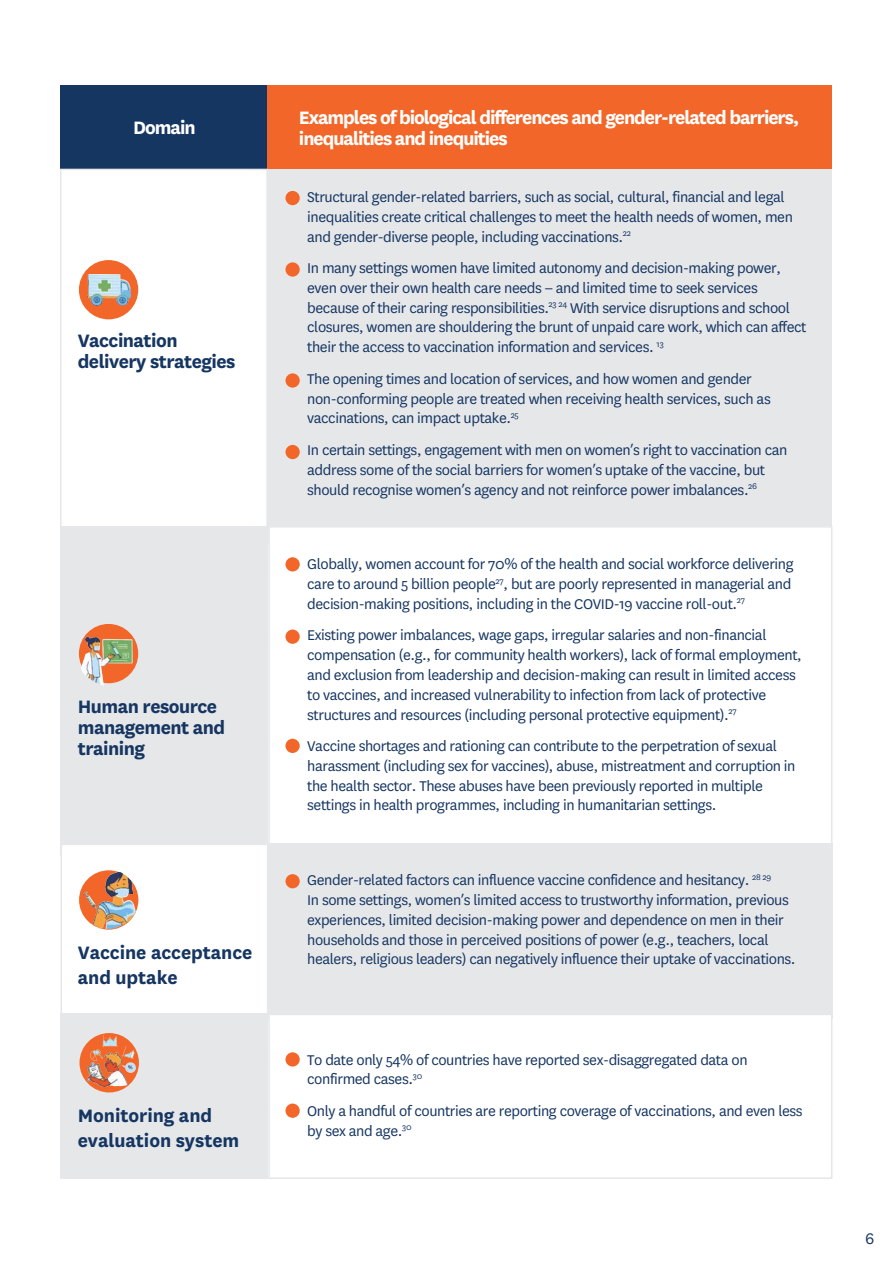
<style>
.page{position:relative;width:893px;height:1263px;background:#fff}
.page>*{position:absolute;margin:0;border:0;box-sizing:border-box;transform-origin:0 0}
.t1{font:700 21px/21px "Test National";letter-spacing:-.05em;color:#fff}
.t2{font:700 21px/21px "Test National";letter-spacing:-.025em;color:#163662}
.t3{font:700 21px/25.2px "Test National";letter-spacing:-.005em;color:#163662}
.t4{font:18px "Test National";color:#163662}
.t5{font:16.5px/19.8px "Test National";letter-spacing:-.025em;color:#163662}
.s1{font-family:"Myriad Pro"}
</style>
<div class="page">
<div style="left:60px;top:85px;width:208px;height:84px;background:#163662"></div>
<div style="left:268px;top:85px;width:564px;height:84px;background:#f26729"></div>
<svg style="left:60px;top:169px;width:208px;height:375px"></svg>
<div style="left:268px;top:169px;width:564px;height:375px;background:#e6e7e9"></div>
<div style="left:61px;top:526px;width:207px;height:330px;background:#e6e7e9"></div>
<svg style="left:268px;top:528px;width:564px;height:316px"></svg>
<svg style="left:61px;top:845px;width:207px;height:169px"></svg>
<div style="left:268px;top:844px;width:564px;height:175px;background:#e6e7e9"></div>
<div style="left:61px;top:1014px;width:207px;height:165px;background:#e6e7e9"></div>
<svg style="left:268px;top:1015px;width:564px;height:164px"></svg>
<div style="left:79px;top:624px;width:59px;height:59px;background:#f26729;border-radius:50%"></div>
<img style="left:82px;top:636px;width:50px;height:49px">
<div style="left:79px;top:260px;width:59px;height:59px;background:#f26729;border-radius:50%"></div>
<img style="left:88px;top:275px;width:42px;height:31px">
<svg style="left:79px;top:870px;width:59px;height:60px"></svg>
<img style="left:83px;top:873px;width:52px;height:55px">
<div style="left:80px;top:1033px;width:59px;height:59px;background:#f26729;border-radius:50%"></div>
<img style="left:87px;top:1035px;width:49px;height:52px">
<div style="left:285px;top:191px;width:15px;height:14px;background:#f26729;border-radius:50%"></div>
<div style="left:285px;top:262px;width:15px;height:15px;background:#f26729;border-radius:50%"></div>
<div style="left:285px;top:373px;width:15px;height:15px;background:#f26729;border-radius:50%"></div>
<div style="left:285px;top:445px;width:15px;height:14px;background:#f26729;border-radius:50%"></div>
<div style="left:285px;top:557px;width:15px;height:14px;background:#f26729;border-radius:50%"></div>
<div style="left:285px;top:629px;width:15px;height:15px;background:#f26729;border-radius:50%"></div>
<div style="left:285px;top:739px;width:15px;height:14px;background:#f26729;border-radius:50%"></div>
<div style="left:285px;top:874px;width:15px;height:14px;background:#f26729;border-radius:50%"></div>
<div style="left:285px;top:1052px;width:15px;height:14px;background:#f26729;border-radius:50%"></div>
<div style="left:285px;top:1103px;width:15px;height:15px;background:#f26729;border-radius:50%"></div>
<p class="t1" style="left:133px;top:116px;width:64px">Domain</p>
<p class="t1" style="left:299px;top:105px;width:502px">Examples of biological differences and gender-related barriers, inequalities and inequities</p>
<p class="t2" style="left:78px;top:328px;width:159px">Vaccination delivery strategies</p>
<p class="t2" style="left:78px;top:695px;width:149px">Human resource management and training</p>
<p class="t3" style="left:78px;top:938px;width:176px">Vaccine acceptance and uptake</p>
<p class="t3" style="left:78px;top:1102px;width:163px">Monitoring and evaluation system</p>
<p class="t5" style="left:307px;top:186px;width:487px">Structural gender-related barriers, such as social, cultural, financial and legal inequalities create critical challenges to meet the health needs of women, men and gender-diverse people, including vaccinations.<sup>22</sup></p>
<p class="t5" style="left:307px;top:257px;width:501px">In many settings women have limited autonomy and decision-making power, even over their own health care needs <span class="s1">–</span> and limited time to seek services because of their caring responsibilities.<sup>23</sup> <sup>24</sup> With service disruptions and school closures, women are shouldering the brunt of unpaid care work, which can affect their the access to vaccination information and services. <sup>13</sup></p>
<p class="t5" style="left:307px;top:368px;width:465px">The opening times and location of services, and how women and gender non-conforming people are treated when receiving health services, such as vaccinations, can impact uptake.<sup>25</sup></p>
<p class="t5" style="left:307px;top:439px;width:482px">In certain settings, engagement with men on women<span class="s1">’</span>s right to vaccination can address some of the social barriers for women<span class="s1">’</span>s uptake of the vaccine, but should recognise women<span class="s1">’</span>s agency and not reinforce power imbalances.<sup>26</sup></p>
<p class="t5" style="left:307px;top:553px;width:488px">Globally, women account for 70<span class="s1">%</span> of the health and social workforce delivering care to around 5 billion people<sup>27</sup>, but are poorly represented in managerial and decision-making positions, including in the COVID-19 vaccine roll-out.<sup>27</sup></p>
<p class="t5" style="left:307px;top:625px;width:496px">Existing power imbalances, wage gaps, irregular salaries and non-financial compensation <span class="s1">(</span>e.g., for community health workers<span class="s1">)</span>, lack of formal employment, and exclusion from leadership and decision-making can result in limited access to vaccines, and increased vulnerability to infection from lack of protective structures and resources <span class="s1">(</span>including personal protective equipment<span class="s1">)</span>.<sup>27</sup></p>
<p class="t5" style="left:307px;top:735px;width:490px">Vaccine shortages and rationing can contribute to the perpetration of sexual harassment <span class="s1">(</span>including sex for vaccines<span class="s1">)</span>, abuse, mistreatment and corruption in the health sector. These abuses have been previously reported in multiple settings in health programmes, including in humanitarian settings.</p>
<p class="t5" style="left:307px;top:869px;width:490px">Gender-related factors can influence vaccine confidence and hesitancy. <sup>28</sup> <sup>29<br></sup>In some settings, women<span class="s1">’</span>s limited access to trustworthy information, previous experiences, limited decision-making power and dependence on men in their households and those in perceived positions of power <span class="s1">(</span>e.g., teachers, local healers, religious leaders<span class="s1">)</span> can negatively influence their uptake of vaccinations.</p>
<p class="t5" style="left:307px;top:1049px;width:442px">To date only 54<span class="s1">%</span> of countries have reported sex-disaggregated data on confirmed cases.<sup>30</sup></p>
<p class="t5" style="left:307px;top:1100px;width:497px">Only a handful of countries are reporting coverage of vaccinations, and even less by sex and age.<sup>30</sup></p>
<p class="t4" style="left:865px;top:1227px;width:11px">6</p>
</div>
